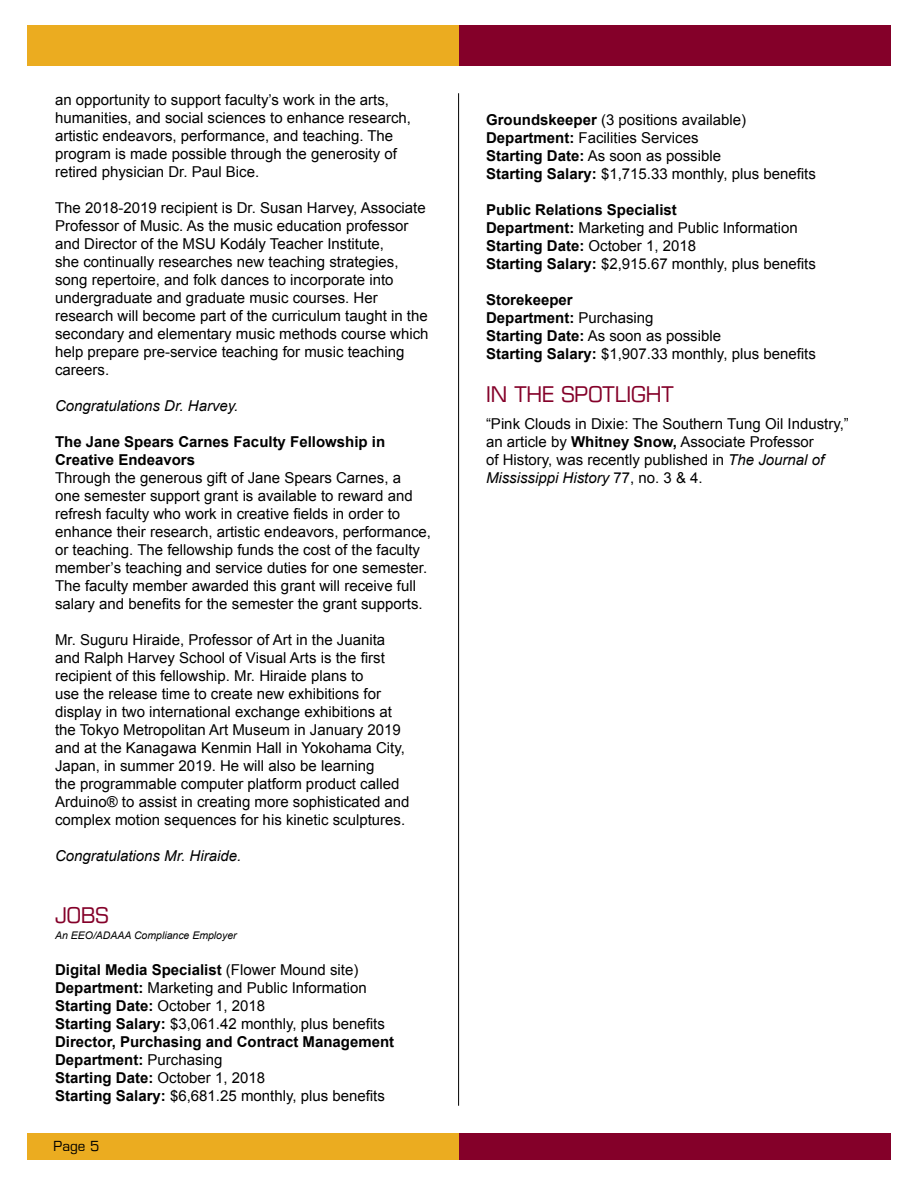
<style>
.page{position:relative;width:918px;height:1188px;background:#fff}
.page>*{position:absolute;margin:0;border:0;box-sizing:border-box;transform-origin:0 0}
.Category_hedder{font:21px "Eurostile";color:#840029}
.Text{font:15px/18px "Arial";color:#000}
.Text-2{font:700 15px/18px "Arial";color:#000}
.Text-3{font:italic 15px "Arial";color:#000}
.t1{font:13.5px "Eurostile";color:#000}
.Text-4{font:italic 10.5px "Arial";color:#000}
.s1{font-weight:400}
.s2{font-weight:700}
.s3{font-style:italic}
</style>
<div class="page">
<hr style="left:458px;top:93px;width:1px;height:1013px;background:#000">
<div style="left:459px;top:26px;width:432px;height:40px;background:#840029"></div>
<div style="left:27px;top:26px;width:432px;height:40px;background:#ebac20"></div>
<div style="left:459px;top:1133px;width:432px;height:27px;background:#840029"></div>
<div style="left:27px;top:1133px;width:432px;height:27px;background:#ebac20"></div>
<p class="Text" style="left:55px;top:91px;width:357px">an opportunity to support faculty’s work in the arts, humanities, and social sciences to enhance research, artistic endeavors, performance, and teaching. The program is made possible through the generosity of retired physician Dr. Paul Bice.</p>
<p class="Text" style="left:55px;top:199px;width:375px">The 2018-2019 recipient is Dr. Susan Harvey, Associate Professor of Music. As the music education professor and Director of the MSU Kodály Teacher Institute,<br>she continually researches new teaching strategies, song repertoire, and folk dances to incorporate into undergraduate and graduate music courses. Her research will become part of the curriculum taught in the secondary and elementary music methods course which help prepare pre-service teaching for music teaching careers.</p>
<p class="Text-3" style="left:55px;top:396px;width:185px">Congratulations Dr. Harvey.</p>
<p class="Text-2" style="left:55px;top:434px;width:332px">The Jane Spears Carnes Faculty Fellowship in<br>Creative Endeavors</p>
<p class="Text" style="left:55px;top:469px;width:377px">Through the generous gift of Jane Spears Carnes, a<br>one semester support grant is available to reward and refresh faculty who work in creative fields in order to enhance their research, artistic endeavors, performance, or teaching. The fellowship funds the cost of the faculty member’s teaching and service duties for one semester.<br>The faculty member awarded this grant will receive full salary and benefits for the semester the grant supports.</p>
<p class="Text" style="left:55px;top:631px;width:356px">Mr. Suguru Hiraide, Professor of Art in the Juanita and Ralph Harvey School of Visual Arts is the first recipient of this fellowship. Mr. Hiraide plans to<br>use the release time to create new exhibitions for display in two international exchange exhibitions at the Tokyo Metropolitan Art Museum in January 2019 and at the Kanagawa Kenmin Hall in Yokohama City, Japan, in summer 2019. He will also be learning<br>the programmable computer platform product called Arduino® to assist in creating more sophisticated and complex motion sequences for his kinetic sculptures.</p>
<p class="Text-3" style="left:55px;top:846px;width:188px">Congratulations Mr. Hiraide.</p>
<p class="Category_hedder" style="left:55px;top:902px;width:55px">JOBS</p>
<p class="Text-4" style="left:55px;top:929px;width:183px">An EEO/ADAAA Compliance Employer</p>
<p class="Text-2" style="left:55px;top:961px;width:305px">Digital Media Specialist <span class="s1">(Flower Mound site)</span></p>
<p class="Text" style="left:55px;top:979px;width:313px"><span class="s2">Department:</span> Marketing and Public Information</p>
<p class="Text-2" style="left:55px;top:997px;width:212px">Starting Date: <span class="s1">October 1, 2018</span></p>
<p class="Text" style="left:55px;top:1015px;width:331px"><span class="s2">Starting Salary:</span> $3,061.42 monthly, plus benefits</p>
<p class="Text-2" style="left:55px;top:1033px;width:341px">Director, Purchasing and Contract Management</p>
<p class="Text-2" style="left:55px;top:1051px;width:169px">Department: <span class="s1">Purchasing</span></p>
<p class="Text-2" style="left:55px;top:1069px;width:212px">Starting Date: <span class="s1">October 1, 2018</span></p>
<p class="Text" style="left:55px;top:1087px;width:331px"><span class="s2">Starting Salary:</span> $6,681.25 monthly, plus benefits</p>
<p class="t1" style="left:54px;top:1138px;width:47px">Page 5</p>
<p class="Text" style="left:486px;top:111px;width:262px"><span class="s2">Groundskeeper</span> (3 positions available)</p>
<p class="Text" style="left:486px;top:129px;width:214px"><span class="s2">Department:</span> Facilities Services</p>
<p class="Text" style="left:486px;top:147px;width:237px"><span class="s2">Starting Date:</span> As soon as possible</p>
<p class="Text" style="left:486px;top:165px;width:331px"><span class="s2">Starting Salary:</span> $1,715.33 monthly, plus benefits</p>
<p class="Text-2" style="left:486px;top:201px;width:192px">Public Relations Specialist</p>
<p class="Text" style="left:486px;top:219px;width:313px"><span class="s2">Department:</span> Marketing and Public Information</p>
<p class="Text-2" style="left:486px;top:237px;width:212px">Starting Date: <span class="s1">October 1, 2018</span></p>
<p class="Text" style="left:486px;top:255px;width:331px"><span class="s2">Starting Salary:</span> $2,915.67 monthly, plus benefits</p>
<p class="Text-2" style="left:486px;top:291px;width:88px">Storekeeper</p>
<p class="Text-2" style="left:486px;top:309px;width:169px">Department: <span class="s1">Purchasing</span></p>
<p class="Text" style="left:486px;top:327px;width:237px"><span class="s2">Starting Date:</span> As soon as possible</p>
<p class="Text" style="left:486px;top:345px;width:331px"><span class="s2">Starting Salary:</span> $1,907.33 monthly, plus benefits</p>
<p class="Category_hedder" style="left:486px;top:382px;width:189px">IN THE SPOTLIGHT</p>
<p class="Text" style="left:486px;top:415px;width:364px">“Pink Clouds in Dixie: The Southern Tung Oil Industry,” an article by <span class="s2">Whitney Snow,</span> Associate Professor<br>of History, was recently published in <span class="s3">The Journal of Mississippi History</span> 77, no. 3 &amp; 4.</p>
</div>
